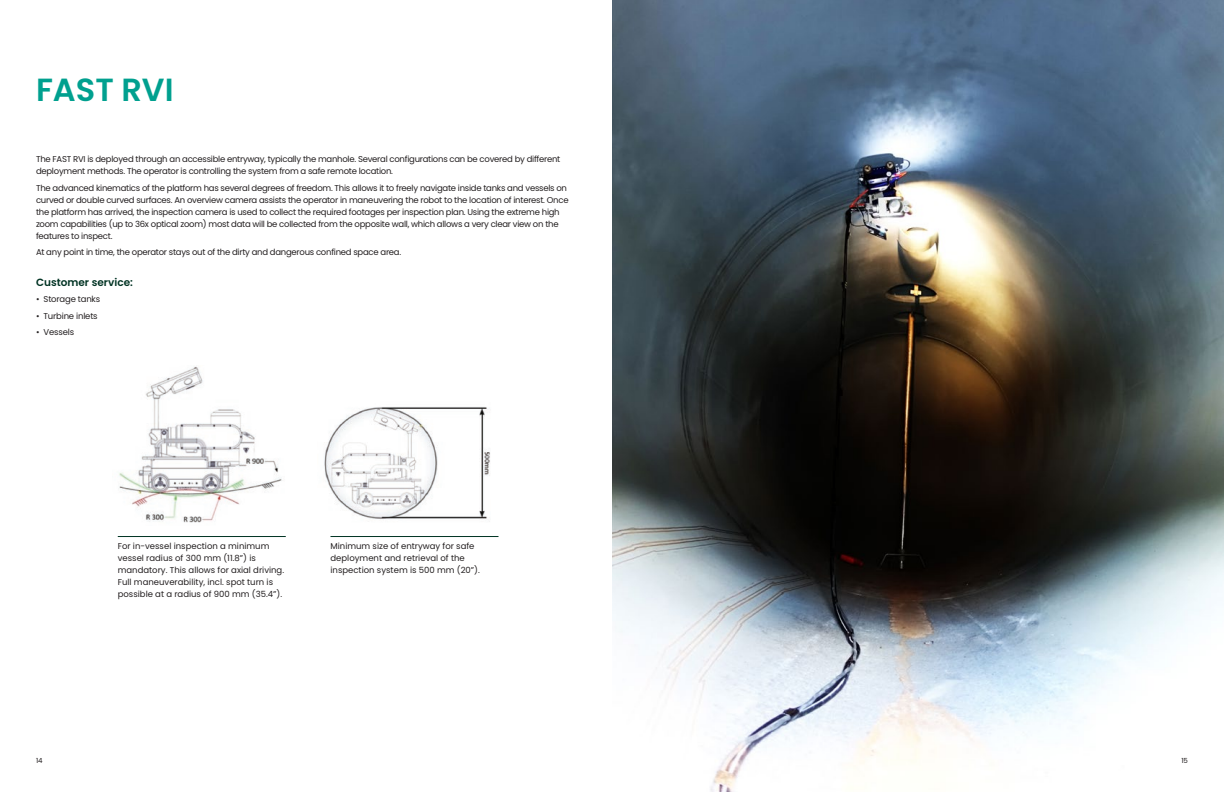
<style>
.page{position:relative;width:1224px;height:792px;background:#fff}
.page>*{position:absolute;margin:0;border:0;box-sizing:border-box;transform-origin:0 0}
._44pt-headline{font:600 32px "Poppins";color:#00a08f}
._15pt-body_subhead{font:600 10.5px "Poppins";color:#003323}
._15pt-body_subhead-2{font:8.5px/12px "Poppins";letter-spacing:-.03em;color:#231f20}
._8_5pt-body_text{font:8.5px/12px "Poppins";color:#231f20}
.t1{font:7px "Poppins";color:#231f20}
</style>
<div class="page">
<img style="left:612px;top:0;width:612px;height:792px">
<img style="left:119px;top:366px;width:163px;height:157px">
<img style="left:324px;top:407px;width:166px;height:112px">
<hr style="left:118px;top:536px;width:168px;height:1px;background:#003323">
<hr style="left:330px;top:536px;width:168px;height:1px;background:#003323">
<p class="_44pt-headline" style="left:36px;top:71px;width:139px">FAST RVI</p>
<p class="_15pt-body_subhead-2" style="left:36px;top:153px;width:526px">The FAST RVI is deployed through an accessible entryway, typically the manhole. Several configurations can be covered by different deployment methods. The operator is controlling the system from a safe remote location.</p>
<p class="_15pt-body_subhead-2" style="left:36px;top:182px;width:534px">The advanced kinematics of the platform has several degrees of freedom. This allows it to freely navigate inside tanks and vessels on curved or double curved surfaces. An overview camera assists the operator in maneuvering the robot to the location of interest. Once the platform has arrived, the inspection camera is used to collect the required footages per inspection plan. Using the extreme high zoom capabilities (up to 36x optical zoom) most data will be collected from the opposite wall, which allows a very clear view on the features to inspect.</p>
<p class="_15pt-body_subhead-2" style="left:36px;top:246px;width:367px">At any point in time, the operator stays out of the dirty and dangerous confined space area.</p>
<p class="_15pt-body_subhead" style="left:36px;top:276px;width:98px">Customer service:</p>
<p class="_15pt-body_subhead-2" style="left:36px;top:293px;width:66px">• Storage tanks</p>
<p class="_15pt-body_subhead-2" style="left:36px;top:310px;width:63px">• Turbine inlets</p>
<p class="_15pt-body_subhead-2" style="left:36px;top:326px;width:40px">• Vessels</p>
<p class="_8_5pt-body_text" style="left:118px;top:540px;width:168px">For in-vessel inspection a minimum vessel radius of 300 mm (11.8”) is mandatory. This allows for axial driving.<br>Full maneuverability, incl. spot turn is possible at a radius of 900 mm (35.4”).</p>
<p class="_8_5pt-body_text" style="left:330px;top:540px;width:151px">Minimum size of entryway for safe deployment and retrieval of the inspection system is 500 mm (20”).</p>
<p class="t1" style="left:36px;top:757px;width:8px">14</p>
<p class="t1" style="left:1181px;top:757px;width:8px">15</p>
</div>
